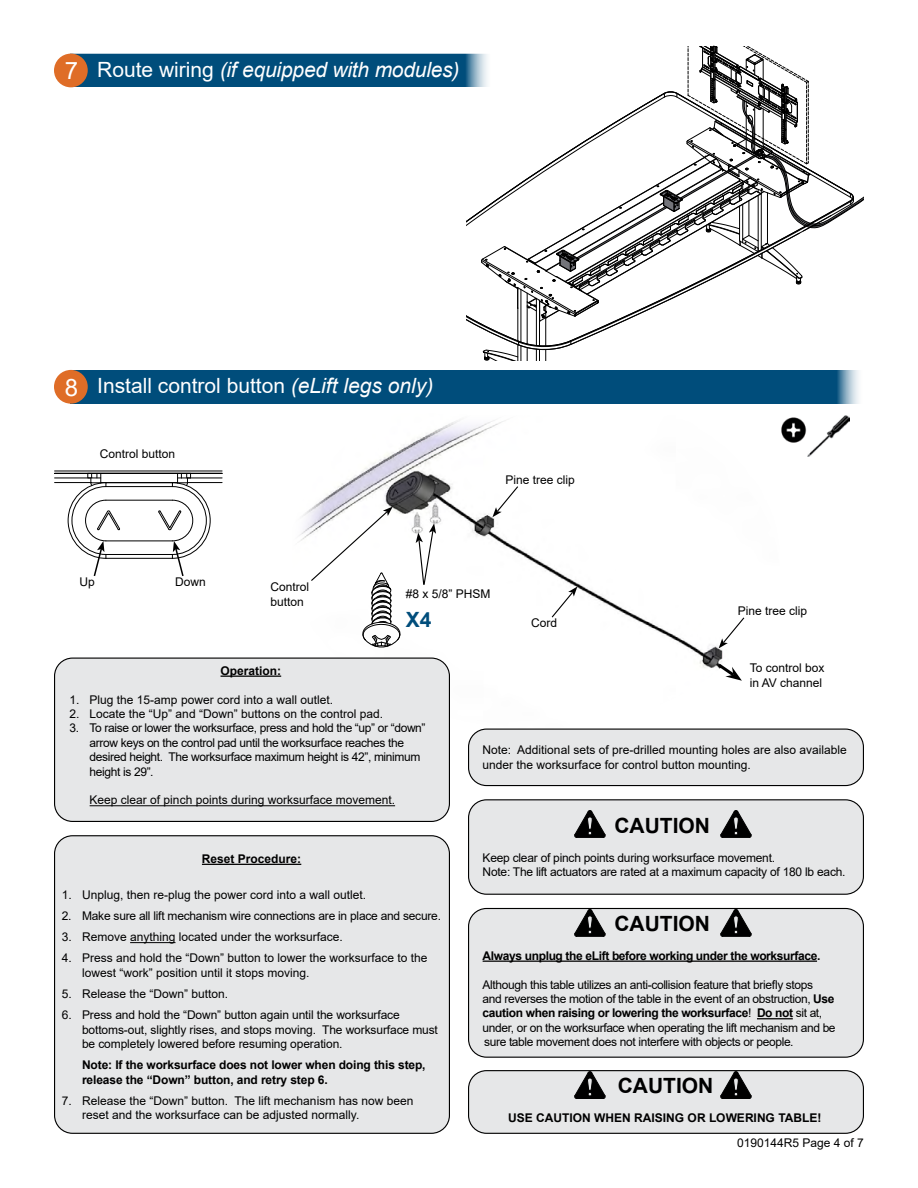
<style>
.page{position:relative;width:918px;height:1188px;background:#fff}
.page>*{position:absolute;margin:0;border:0;box-sizing:border-box;transform-origin:0 0}
.t1{font:21px "Arial";color:#fff}
.t2{font:italic 21px "Arial";letter-spacing:-.01em;color:#fff}
.t3{font:700 21px "Arial";color:#000}
.t4{font:700 21px "Arial";color:#004d7b}
.t5{font:12px/14.4px "Arial";letter-spacing:-.01em;color:#000}
.t6{font:12px/14.4px "Arial";letter-spacing:-.03em;color:#000}
.t7{font:700 12px/14.4px "Arial";letter-spacing:-.01em;color:#000}
.t8{font:700 12px "Arial";letter-spacing:-.03em;color:#000}
.s1{font-style:normal;font-size:24px}
.s2{font-style:normal}
.s3{font-size:24px}
.s4{font-style:italic}
.s5{font-weight:700}
</style>
<div class="page">
<img style="left:292px;top:420px;width:488px;height:309px">
<div style="left:70px;top:370px;width:794px;height:34px;background:#004d7b"></div>
<div style="left:54px;top:370px;width:34px;height:34px;background:#df6d27;border-radius:50%"></div>
<div style="left:70px;top:54px;width:422px;height:33px;background:#004d7b"></div>
<div style="left:54px;top:54px;width:34px;height:33px;background:#df6d27;border-radius:50%"></div>
<svg style="left:467px;top:45px;width:397px;height:316px"></svg>
<svg style="left:310px;top:507px;width:91px;height:143px"></svg>
<svg style="left:416px;top:523px;width:20px;height:63px"></svg>
<svg style="left:492px;top:485px;width:27px;height:32px"></svg>
<svg style="left:719px;top:616px;width:27px;height:32px"></svg>
<svg style="left:551px;top:587px;width:26px;height:32px"></svg>
<svg style="left:715px;top:661px;width:27px;height:20px"></svg>
<img style="left:808px;top:416px;width:42px;height:40px">
<img style="left:779px;top:417px;width:28px;height:27px">
<hr style="left:55px;top:473px;width:167px;height:1px;background:#000">
<hr style="left:55px;top:482px;width:36px;height:1px;background:#000">
<hr style="left:187px;top:482px;width:35px;height:1px;background:#000">
<hr style="left:55px;top:478px;width:36px;height:1px;background:#000">
<hr style="left:187px;top:478px;width:35px;height:1px;background:#000">
<hr style="left:55px;top:471px;width:167px;height:1px;background:#000">
<hr style="left:106px;top:541px;width:66px;height:1px;background:#000">
<hr style="left:106px;top:500px;width:66px;height:1px;background:#000">
<hr style="left:106px;top:558px;width:66px;height:1px;background:#000">
<hr style="left:106px;top:554px;width:66px;height:1px;background:#000">
<div style="left:106px;top:482px;width:67px;height:5px;border:1px solid #000"></div>
<div style="left:100px;top:473px;width:78px;height:10px;border:1px solid #000"></div>
<hr style="left:88px;top:473px;width:103px;height:1px;background:#000">
<svg style="left:158px;top:474px;width:53px;height:102px"></svg>
<svg style="left:67px;top:474px;width:54px;height:102px"></svg>
<div style="left:55px;top:836px;width:394px;height:297px;background:#e6e7e8;border-radius:18px"></div>
<hr style="left:202px;top:864px;width:99px;height:1px;background:#000">
<hr style="left:130px;top:942px;width:46px;height:1px;background:#000">
<div style="left:54px;top:835px;width:396px;height:299px;border:1px solid #000;border-radius:18px"></div>
<div style="left:469px;top:908px;width:394px;height:149px;background:#e6e7e8;border-radius:18px"></div>
<hr style="left:483px;top:961px;width:334px;height:1px;background:#000">
<hr style="left:757px;top:1018px;width:36px;height:1px;background:#000">
<div style="left:468px;top:908px;width:396px;height:150px;border:1px solid #000;border-radius:18px"></div>
<svg style="left:721px;top:909px;width:30px;height:28px"></svg>
<svg style="left:575px;top:909px;width:30px;height:28px"></svg>
<div style="left:469px;top:800px;width:394px;height:94px;background:#e6e7e8;border-radius:18px"></div>
<div style="left:468px;top:799px;width:396px;height:96px;border:1px solid #000;border-radius:18px"></div>
<svg style="left:721px;top:811px;width:30px;height:27px"></svg>
<svg style="left:575px;top:811px;width:30px;height:27px"></svg>
<div style="left:469px;top:1071px;width:394px;height:62px;background:#e6e7e8;border-radius:18px"></div>
<div style="left:468px;top:1070px;width:396px;height:64px;border:1px solid #000;border-radius:18px"></div>
<svg style="left:721px;top:1072px;width:30px;height:27px"></svg>
<svg style="left:575px;top:1072px;width:30px;height:27px"></svg>
<div style="left:55px;top:658px;width:394px;height:163px;background:#e6e7e8;border-radius:18px"></div>
<hr style="left:221px;top:676px;width:60px;height:1px;background:#000">
<hr style="left:90px;top:805px;width:305px;height:1px;background:#000">
<div style="left:54px;top:658px;width:396px;height:164px;border:1px solid #000;border-radius:18px"></div>
<div style="left:469px;top:729px;width:394px;height:57px;background:#e6e7e8;border-radius:18px"></div>
<div style="left:468px;top:729px;width:396px;height:57px;border:1px solid #000;border-radius:18px"></div>
<h1 class="t2" style="left:65px;top:56px;width:396px"><span class="s1">7</span> <span class="s2">Route wiring</span> (if equipped with modules)</h1>
<h1 class="t1" style="left:65px;top:371px;width:370px"><span class="s3">8</span> Install control button <span class="s4">(eLift legs only)</span></h1>
<p class="t5" style="left:100px;top:446px;width:77px">Control button</p>
<p class="t5" style="left:79px;top:574px;width:17px">Up</p>
<p class="t5" style="left:175px;top:574px;width:32px">Down</p>
<p class="t5" style="left:506px;top:472px;width:71px">Pine tree clip</p>
<p class="t5" style="left:270px;top:580px;width:40px">Control button</p>
<p class="t5" style="left:406px;top:586px;width:86px">#8 x 5/8” PHSM</p>
<h1 class="t4" style="left:406px;top:605px;width:27px">X4</h1>
<p class="t5" style="left:531px;top:615px;width:28px">Cord</p>
<p class="t5" style="left:738px;top:604px;width:71px">Pine tree clip</p>
<p class="t7" style="left:221px;top:664px;width:62px">Operation:</p>
<p class="t5" style="left:69px;top:692px;width:265px">1. Plug the 15-amp power cord into a wall outlet.</p>
<p class="t5" style="left:69px;top:707px;width:315px">2. Locate the “Up” and “Down” buttons on the control pad.</p>
<p class="t6" style="left:90px;top:721px;width:338px;text-indent:-20px">3. To raise or lower the worksurface, press and hold the “up” or “down” arrow keys on the control pad until the worksurface reaches the desired height. The worksurface maximum height is 42”, minimum height is 29”.</p>
<p class="t5" style="left:90px;top:793px;width:307px">Keep clear of pinch points during worksurface movement.</p>
<p class="t7" style="left:202px;top:852px;width:101px">Reset Procedure:</p>
<p class="t5" style="left:62px;top:888px;width:306px">1. Unplug, then re-plug the power cord into a wall outlet.</p>
<p class="t5" style="left:62px;top:909px;width:381px">2. Make sure all lift mechanism wire connections are in place and secure.</p>
<p class="t5" style="left:62px;top:930px;width:283px">3. Remove anything located under the worksurface.</p>
<p class="t5" style="left:82px;top:951px;width:347px;text-indent:-20px">4. Press and hold the “Down” button to lower the worksurface to the lowest “work” position until it stops moving.</p>
<p class="t5" style="left:62px;top:987px;width:168px">5. Release the “Down” button.</p>
<p class="t5" style="left:82px;top:1008px;width:357px;text-indent:-20px">6. Press and hold the “Down” button again until the worksurface bottoms-out, slightly rises, and stops moving. The worksurface must be completely lowered before resuming operation.</p>
<p class="t7" style="left:82px;top:1058px;width:345px">Note: If the worksurface does not lower when doing this step, release the “Down” button, and retry step 6.</p>
<p class="t5" style="left:82px;top:1093px;width:333px;text-indent:-20px">7. Release the “Down” button. The lift mechanism has now been reset and the worksurface can be adjusted normally.</p>
<p class="t5" style="left:750px;top:661px;width:76px">To control box in AV channel</p>
<p class="t5" style="left:483px;top:743px;width:366px">Note: Additional sets of pre-drilled mounting holes are also available under the worksurface for control button mounting.</p>
<h1 class="t3" style="left:614px;top:811px;width:97px">CAUTION</h1>
<p class="t5" style="left:483px;top:850px;width:364px">Keep clear of pinch points during worksurface movement.<br>Note: The lift actuators are rated at a maximum capacity of 180 lb each.</p>
<h1 class="t3" style="left:614px;top:909px;width:97px">CAUTION</h1>
<p class="t8" style="left:483px;top:947px;width:339px">Always unplug the eLift before working under the worksurface.</p>
<p class="t6" style="left:483px;top:977px;width:355px">Although this table utilizes an anti-collision feature that briefly stops<br>and reverses the motion of the table in the event of an obstruction, <span class="s5">Use caution when raising or lowering the worksurface</span>! <span class="s5">Do not</span> sit at, under, or on the worksurface when operating the lift mechanism and be sure table movement does not interfere with objects or people.</p>
<h1 class="t3" style="left:618px;top:1071px;width:97px">CAUTION</h1>
<p class="t7" style="left:508px;top:1111px;width:315px">USE CAUTION WHEN RAISING OR LOWERING TABLE!</p>
<p class="t5" style="left:737px;top:1136px;width:128px">0190144R5 Page 4 of 7</p>
</div>
